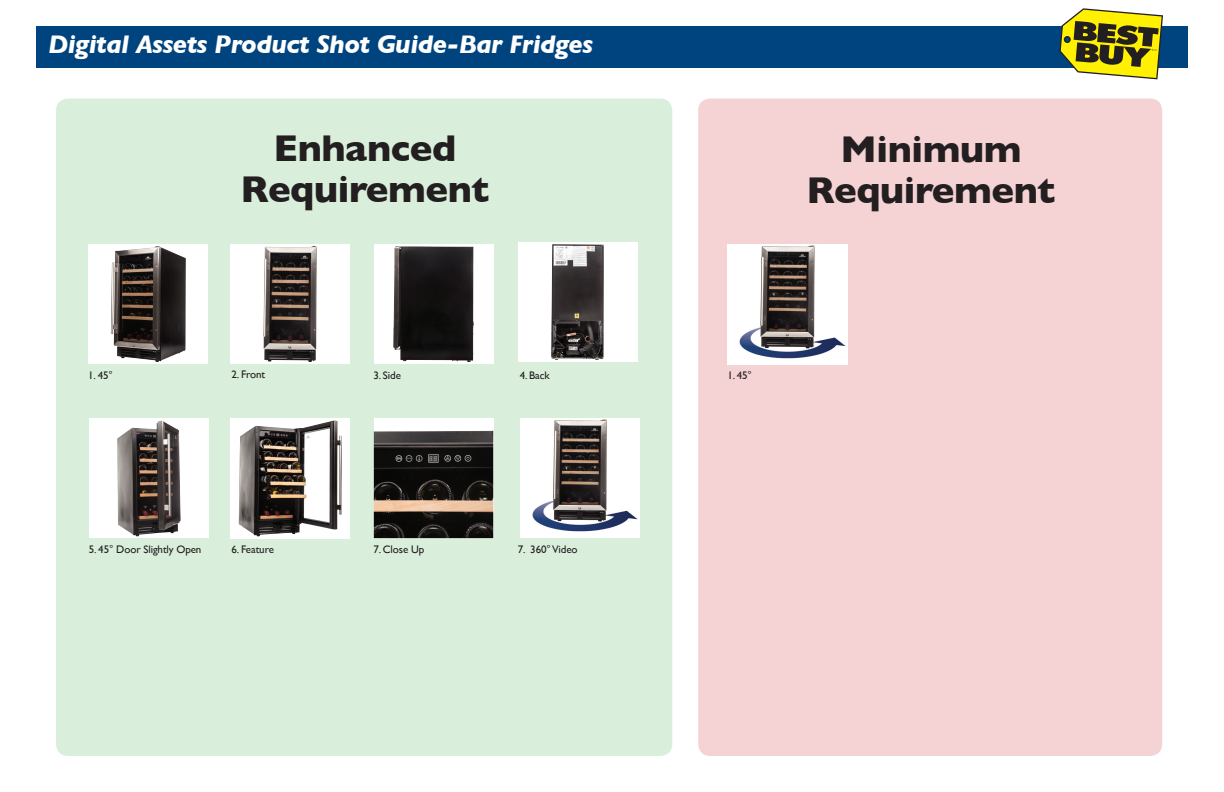
<style>
.page{position:relative;width:1224px;height:792px;background:#fff}
.page>*{position:absolute;margin:0;border:0;box-sizing:border-box;transform-origin:0 0}
.Bullets{font:700 38px "Gill Sans";letter-spacing:-.01em;color:#231f20}
.t1{font:italic 700 26px "Gill Sans";letter-spacing:-.02em;color:#fff}
.t2{font:11px "Gill Sans";letter-spacing:-.01em;color:#231f20}
</style>
<div class="page">
<div style="left:56px;top:99px;width:616px;height:657px;background:#d9efdb;border-radius:12px"></div>
<div style="left:36px;top:26px;width:1152px;height:42px;background:#00447f"></div>
<svg style="left:1059px;top:8px;width:104px;height:71px"></svg>
<div style="left:698px;top:99px;width:464px;height:657px;background:#f5d3d5;border-radius:12px"></div>
<div style="left:89px;top:244px;width:119px;height:120px;background:#fff"></div>
<img style="left:111px;top:246px;width:75px;height:116px">
<div style="left:89px;top:419px;width:120px;height:119px;background:#fff"></div>
<img style="left:117px;top:420px;width:64px;height:116px">
<div style="left:230px;top:419px;width:120px;height:119px;background:#fff"></div>
<img style="left:239px;top:420px;width:103px;height:116px">
<div style="left:374px;top:244px;width:119px;height:120px;background:#fff"></div>
<img style="left:393px;top:246px;width:81px;height:116px">
<div style="left:518px;top:242px;width:119px;height:120px;background:#fff"></div>
<img style="left:551px;top:244px;width:53px;height:116px">
<div style="left:374px;top:419px;width:119px;height:119px;background:#fff"></div>
<img style="left:374px;top:430px;width:119px;height:108px">
<div style="left:230px;top:244px;width:120px;height:120px;background:#fff"></div>
<img style="left:263px;top:246px;width:54px;height:116px">
<img style="left:728px;top:245px;width:119px;height:119px">
<img style="left:520px;top:418px;width:120px;height:120px">
<p class="t1" style="left:48px;top:29px;width:546px">Digital Assets Product Shot Guide-Bar Fridges</p>
<p class="t2" style="left:88px;top:368px;width:26px">1. 45°</p>
<p class="Bullets" style="left:273px;top:119px;width:184px">Enhanced</p>
<p class="Bullets" style="left:241px;top:160px;width:250px">Requirement</p>
<p class="t2" style="left:231px;top:368px;width:35px">2. Front</p>
<p class="t2" style="left:373px;top:368px;width:29px">3. Side</p>
<p class="t2" style="left:520px;top:369px;width:32px">4. Back</p>
<p class="t2" style="left:89px;top:543px;width:114px">5. 45° Door Slightly Open</p>
<p class="t2" style="left:232px;top:543px;width:44px">6. Feature</p>
<p class="t2" style="left:373px;top:543px;width:52px">7. Close Up</p>
<p class="t2" style="left:518px;top:543px;width:61px">7. 360° Video</p>
<p class="Bullets" style="left:840px;top:120px;width:182px">Minimum</p>
<p class="Bullets" style="left:807px;top:161px;width:250px">Requirement</p>
<p class="t2" style="left:727px;top:369px;width:26px">1. 45°</p>
</div>
